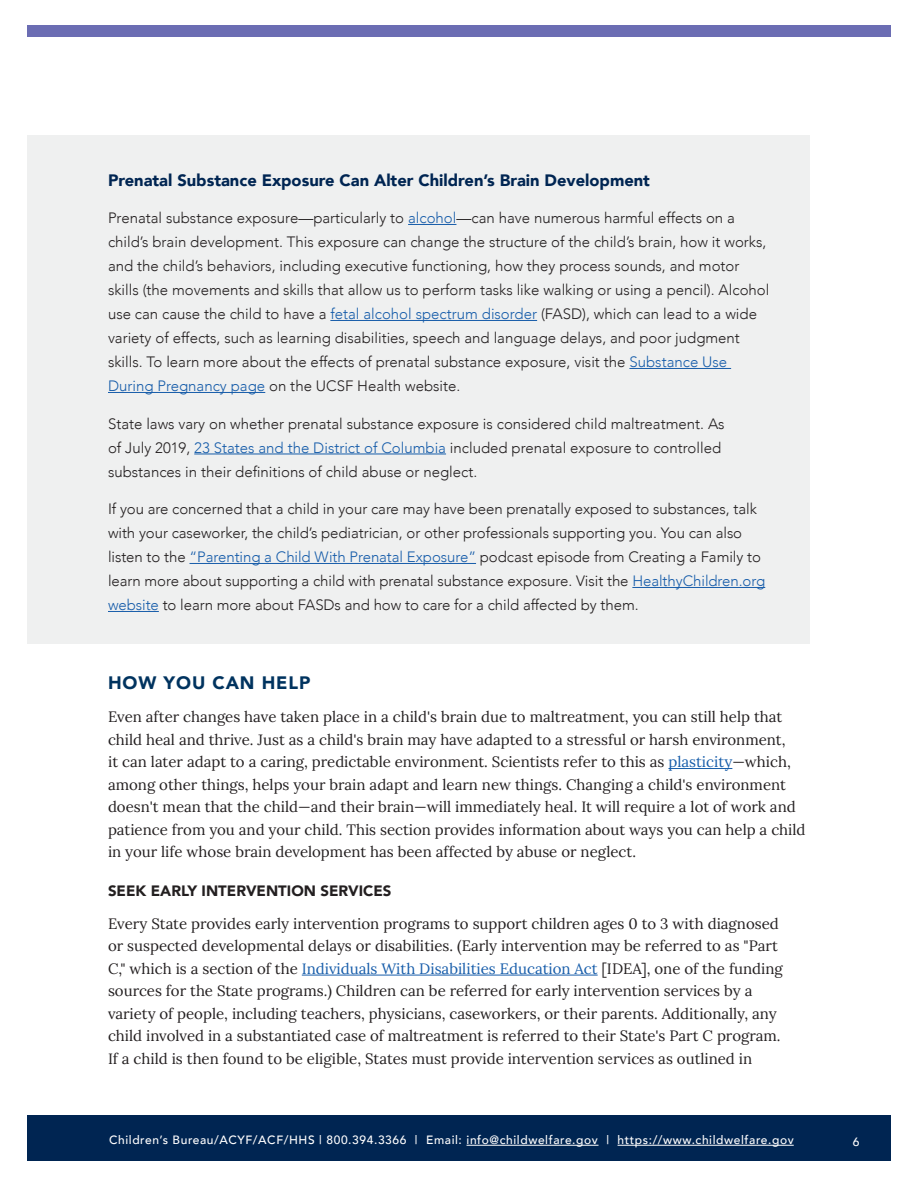
<style>
.page{position:relative;width:918px;height:1188px;background:#fff}
.page>*{position:absolute;margin:0;border:0;box-sizing:border-box;transform-origin:0 0}
.t1{font:900 18px "Avenir";letter-spacing:.05em;color:#00335f}
.t2{font:900 16.5px "Avenir";color:#002552}
.t3{font:300 15px/24px "Avenir";color:#231f20}
.t4{font:15px/22.5px "Lora";color:#231f20}
.t5{font:900 15px "Avenir";color:#231f20}
.t6{font:500 12px "Avenir";letter-spacing:.05em;color:#fff}
.s1{color:#175daa}
</style>
<div class="page">
<div style="left:27px;top:1116px;width:864px;height:45px;background:#002552"></div>
<hr style="left:467px;top:1145px;width:132px;height:1px;background:#fff">
<hr style="left:618px;top:1145px;width:176px;height:1px;background:#fff">
<div style="left:27px;top:26px;width:864px;height:12px;background:#6b6db3"></div>
<hr style="left:668px;top:768px;width:64px;height:1px;background:#175daa">
<hr style="left:302px;top:975px;width:296px;height:1px;background:#175daa">
<div style="left:27px;top:136px;width:783px;height:508px;background:#eff0f0"></div>
<hr style="left:408px;top:224px;width:48px;height:1px;background:#175daa">
<hr style="left:330px;top:320px;width:207px;height:1px;background:#175daa">
<hr style="left:629px;top:368px;width:102px;height:1px;background:#175daa">
<hr style="left:108px;top:392px;width:157px;height:1px;background:#175daa">
<hr style="left:194px;top:454px;width:252px;height:1px;background:#175daa">
<hr style="left:190px;top:563px;width:286px;height:1px;background:#175daa">
<hr style="left:632px;top:587px;width:133px;height:1px;background:#175daa">
<hr style="left:108px;top:611px;width:51px;height:1px;background:#175daa">
<h3 class="t2" style="left:108px;top:166px;width:544px">Prenatal Substance Exposure Can Alter Children’s Brain Development</h3>
<p class="t3" style="left:108px;top:206px;width:663px">Prenatal substance exposure—particularly to <span class="s1">alcohol</span>—can have numerous harmful effects on a child’s brain development. This exposure can change the structure of the child’s brain, how it works, and the child’s behaviors, including executive functioning, how they process sounds, and motor skills (the movements and skills that allow us to perform tasks like walking or using a pencil). Alcohol use can cause the child to have a <span class="s1">fetal alcohol spectrum disorder</span> (FASD), which can lead to a wide variety of effects, such as learning disabilities, speech and language delays, and poor judgment skills. To learn more about the effects of prenatal substance exposure, visit the <span class="s1">Substance Use During Pregnancy page</span> on the UCSF Health website.</p>
<p class="t3" style="left:108px;top:412px;width:618px">State laws vary on whether prenatal substance exposure is considered child maltreatment. As of July 2019, <span class="s1">23 States and the District of Columbia</span> included prenatal exposure to controlled substances in their definitions of child abuse or neglect.</p>
<p class="t3" style="left:108px;top:497px;width:659px">If you are concerned that a child in your care may have been prenatally exposed to substances, talk with your caseworker, the child’s pediatrician, or other professionals supporting you. You can also listen to the <span class="s1">“Parenting a Child With Prenatal Exposure”</span> podcast episode from Creating a Family to learn more about supporting a child with prenatal substance exposure. Visit the <span class="s1">HealthyChildren.org website</span> to learn more about FASDs and how to care for a child affected by them.</p>
<h2 class="t1" style="left:108px;top:667px;width:204px">HOW YOU CAN HELP</h2>
<p class="t4" style="left:108px;top:705px;width:699px">Even after changes have taken place in a child's brain due to maltreatment, you can still help that child heal and thrive. Just as a child's brain may have adapted to a stressful or harsh environment,<br>it can later adapt to a caring, predictable environment. Scientists refer to this as <span class="s1">plasticity</span>—which, among other things, helps your brain adapt and learn new things. Changing a child's environment doesn't mean that the child—and their brain—will immediately heal. It will require a lot of work and patience from you and your child. This section provides information about ways you can help a child in your life whose brain development has been affected by abuse or neglect.</p>
<h3 class="t5" style="left:108px;top:878px;width:285px">SEEK EARLY INTERVENTION SERVICES</h3>
<p class="t4" style="left:108px;top:911px;width:676px">Every State provides early intervention programs to support children ages 0 to 3 with diagnosed or suspected developmental delays or disabilities. (Early intervention may be referred to as "Part C," which is a section of the <span class="s1">Individuals With Disabilities Education Act</span> [IDEA], one of the funding sources for the State programs.) Children can be referred for early intervention services by a variety of people, including teachers, physicians, caseworkers, or their parents. Additionally, any child involved in a substantiated case of maltreatment is referred to their State's Part C program.<br>If a child is then found to be eligible, States must provide intervention services as outlined in</p>
<p class="t6" style="left:109px;top:1130px;width:686px">Children’s Bureau/ACYF/ACF/HHS | 800.394.3366 | Email: info@childwelfare.gov | https://www.childwelfare.gov</p>
<p class="t6" style="left:853px;top:1131px;width:8px">6</p>
</div>
